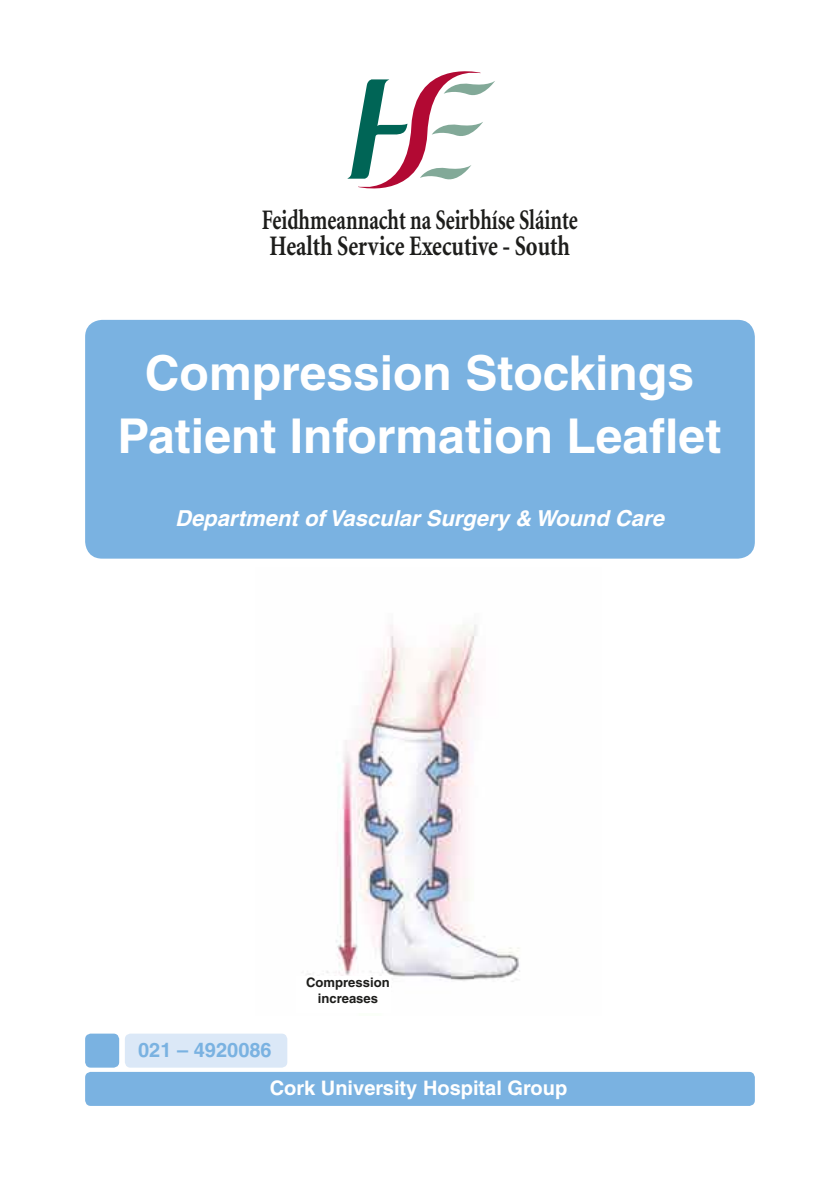
<style>
.page{position:relative;width:840px;height:1191px;background:#fff}
.page>*{position:absolute;margin:0;border:0;box-sizing:border-box;transform-origin:0 0}
.t1{font:700 48px/63.2px "Helvetica LT";color:#fff;text-align:center}
.t2{font:700 28.2px "Minion LT";color:#1d1d1b;scale:.73 1}
.t3{font:700 28.2px "Minion LT";color:#1d1d1b;scale:.79 1}
.t4{font:italic 700 22px "Helvetica LT";color:#fff}
.t5{font:700 20px "Helvetica LT";color:#fff}
.t6{font:700 20px "Helvetica";letter-spacing:.055em;color:#7ab2e1}
.t7{font:700 20px "Helvetica LT";color:#7ab2e1}
.t8{font:700 13px/15.6px "Helvetica LT";color:#1d1d1b;text-align:center}
</style>
<div class="page">
<div style="left:85px;top:320px;width:669px;height:238px;background:#7ab2e1;border-radius:17px"></div>
<div style="left:85px;top:1071px;width:669px;height:35px;background:#7ab2e1;border-radius:6px"></div>
<svg style="left:347px;top:71px;width:148px;height:118px"></svg>
<img style="left:308px;top:625px;width:212px;height:357px">
<div style="left:296px;top:975px;width:94px;height:37px;background:#fff"></div>
<div style="left:125px;top:1033px;width:162px;height:34px;background:#dbe8f7;border-radius:6px"></div>
<div style="left:85px;top:1033px;width:34px;height:34px;background:#7ab2e1;border-radius:6px"></div>
<p class="t2" style="left:262px;top:205px;width:434px">Feidhmeannacht na Seirbhíse Sláinte</p>
<p class="t3" style="left:269px;top:232px;width:381px">Health Service Executive - South</p>
<p class="t1" style="left:118px;top:340px;width:605px">Compression Stockings<br>Patient Information Leaflet</p>
<p class="t4" style="left:175px;top:505px;width:490px">Department of Vascular Surgery &amp; Wound Care</p>
<p class="t6" style="left:135px;top:1022px;width:138px">021- 4920086</p>
<p class="t7" style="left:138px;top:1037px;width:135px">021 – 4920086</p>
<p class="t8" style="left:306px;top:975px;width:85px">Compression increases</p>
<p class="t5" style="left:269px;top:1076px;width:299px">Cork University Hospital Group</p>
</div>
